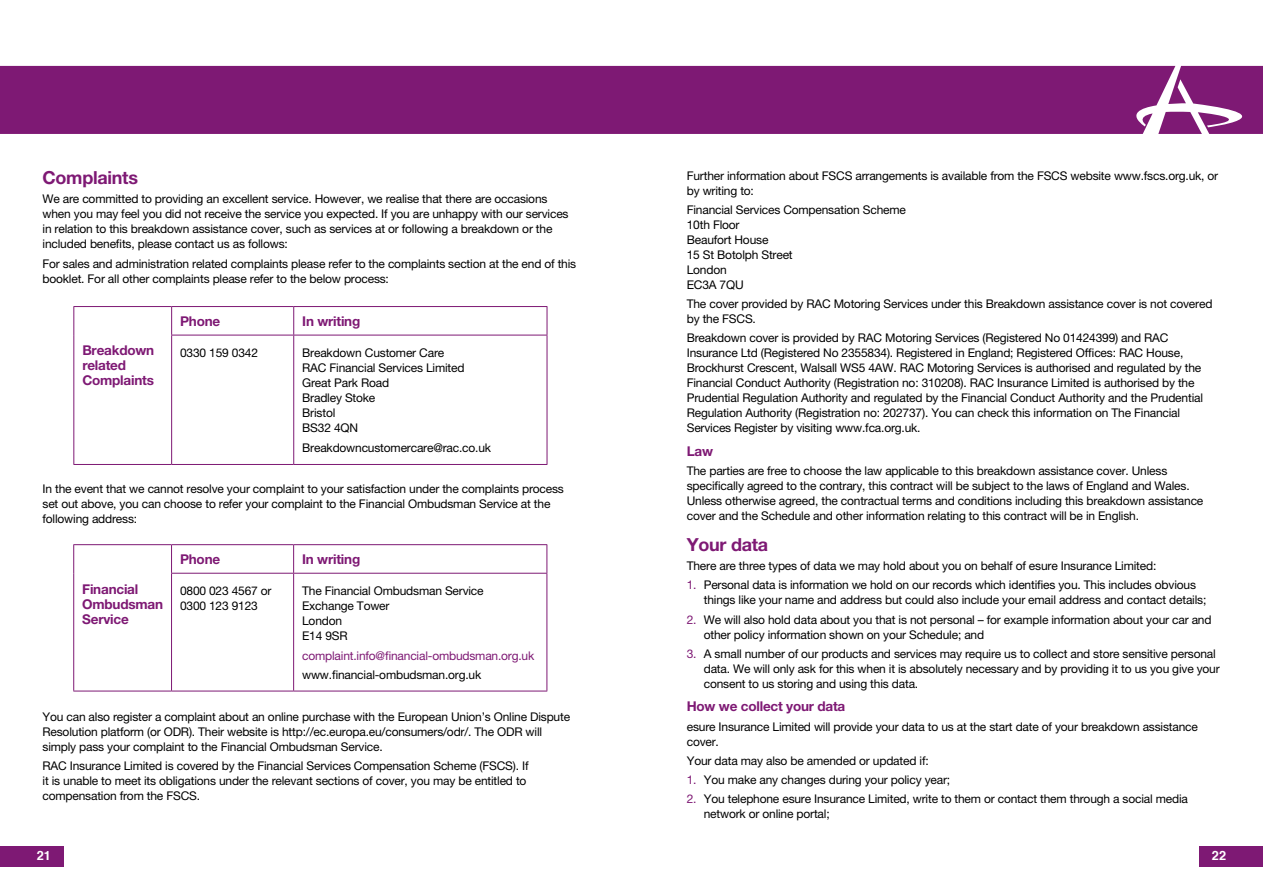
<style>
.page{position:relative;width:1263px;height:893px;background:#fff}
.page>*{position:absolute;margin:0;border:0;box-sizing:border-box;transform-origin:0 0}
.t1{font:700 18px "Helvetica Neue";letter-spacing:-.015em;color:#7e1974}
.t2{font:700 13.5px/15px "Helvetica Neue";letter-spacing:-.015em;color:#7e1974}
.t3{font:700 12.75px "Helvetica";color:#fff}
.t4{font:12px/15px "Helvetica Neue";letter-spacing:-.015em;color:#000}
.t5{font:12px "Helvetica Neue";letter-spacing:-.015em;color:#7e1974}
.s1{color:#7e1974}
</style>
<div class="page">
<div style="left:0;top:66px;width:1158px;height:68px;background:#7e1974"></div>
<svg style="left:1158px;top:66px;width:105px;height:68px"></svg>
<div style="left:1199px;top:846px;width:64px;height:20px;background:#7e1974"></div>
<div style="left:0;top:846px;width:64px;height:20px;background:#7e1974"></div>
<hr style="left:73px;top:306px;width:99px;height:1px;background:#7e1974">
<svg style="left:73px;top:307px;width:1px;height:28px"></svg>
<hr style="left:172px;top:306px;width:122px;height:1px;background:#7e1974">
<svg style="left:171px;top:307px;width:1px;height:28px"></svg>
<hr style="left:294px;top:306px;width:253px;height:1px;background:#7e1974">
<svg style="left:293px;top:307px;width:1px;height:28px"></svg>
<svg style="left:547px;top:307px;width:1px;height:28px"></svg>
<hr style="left:73px;top:335px;width:1px;height:129px;background:#7e1974">
<hr style="left:171px;top:335px;width:123px;height:1px;background:#7e1974">
<hr style="left:171px;top:335px;width:1px;height:129px;background:#7e1974">
<hr style="left:294px;top:335px;width:253px;height:1px;background:#7e1974">
<hr style="left:293px;top:335px;width:1px;height:129px;background:#7e1974">
<hr style="left:547px;top:335px;width:1px;height:129px;background:#7e1974">
<hr style="left:73px;top:464px;width:99px;height:1px;background:#7e1974">
<hr style="left:172px;top:464px;width:122px;height:1px;background:#7e1974">
<hr style="left:294px;top:464px;width:253px;height:1px;background:#7e1974">
<hr style="left:73px;top:544px;width:99px;height:1px;background:#7e1974">
<svg style="left:73px;top:545px;width:1px;height:28px"></svg>
<hr style="left:172px;top:544px;width:122px;height:1px;background:#7e1974">
<svg style="left:171px;top:545px;width:1px;height:28px"></svg>
<hr style="left:294px;top:544px;width:253px;height:1px;background:#7e1974">
<svg style="left:293px;top:545px;width:1px;height:28px"></svg>
<svg style="left:546px;top:545px;width:1px;height:28px"></svg>
<hr style="left:73px;top:573px;width:1px;height:118px;background:#7e1974">
<hr style="left:171px;top:573px;width:123px;height:1px;background:#7e1974">
<hr style="left:171px;top:574px;width:1px;height:117px;background:#7e1974">
<hr style="left:294px;top:573px;width:253px;height:1px;background:#7e1974">
<hr style="left:293px;top:574px;width:1px;height:117px;background:#7e1974">
<hr style="left:546px;top:574px;width:1px;height:117px;background:#7e1974">
<hr style="left:73px;top:691px;width:99px;height:1px;background:#7e1974">
<hr style="left:172px;top:691px;width:122px;height:1px;background:#7e1974">
<hr style="left:294px;top:691px;width:253px;height:1px;background:#7e1974">
<h1 class="t1" style="left:43px;top:167px;width:97px">Complaints</h1>
<p class="t4" style="left:43px;top:191px;width:528px">We are committed to providing an excellent service. However, we realise that there are occasions when you may feel you did not receive the service you expected. If you are unhappy with our services in relation to this breakdown assistance cover, such as services at or following a breakdown or the included benefits, please contact us as follows:</p>
<p class="t4" style="left:43px;top:256px;width:535px">For sales and administration related complaints please refer to the complaints section at the end of this booklet. For all other complaints please refer to the below process:</p>
<p class="t2" style="left:82px;top:343px;width:73px">Breakdown related<br>Complaints</p>
<p class="t2" style="left:180px;top:313px;width:42px">Phone</p>
<p class="t2" style="left:302px;top:313px;width:60px">In writing</p>
<p class="t4" style="left:180px;top:345px;width:79px">0330 159 0342</p>
<p class="t4" style="left:302px;top:345px;width:164px">Breakdown Customer Care<br>RAC Financial Services Limited<br>Great Park Road<br>Bradley Stoke<br>Bristol<br>BS32 4QN</p>
<p class="t4" style="left:302px;top:440px;width:190px">Breakdowncustomercare@rac.co.uk</p>
<p class="t4" style="left:43px;top:481px;width:523px">In the event that we cannot resolve your complaint to your satisfaction under the complaints process set out above, you can choose to refer your complaint to the Financial Ombudsman Service at the following address:</p>
<p class="t2" style="left:82px;top:581px;width:82px">Financial<br>Ombudsman<br>Service</p>
<p class="t2" style="left:180px;top:552px;width:42px">Phone</p>
<p class="t2" style="left:302px;top:552px;width:60px">In writing</p>
<p class="t4" style="left:180px;top:583px;width:93px">0800 023 4567 or<br>0300 123 9123</p>
<p class="t4" style="left:302px;top:583px;width:183px">The Financial Ombudsman Service<br>Exchange Tower<br>London<br>E14 9SR</p>
<p class="t5" style="left:302px;top:648px;width:234px">complaint.info@financial-ombudsman.org.uk</p>
<p class="t4" style="left:302px;top:667px;width:181px">www.financial-ombudsman.org.uk</p>
<p class="t4" style="left:43px;top:709px;width:529px">You can also register a complaint about an online purchase with the European Union’s Online Dispute<br>Resolution platform (or ODR). Their website is http://ec.europa.eu/consumers/odr/. The ODR will simply pass your complaint to the Financial Ombudsman Service.</p>
<p class="t4" style="left:43px;top:758px;width:488px">RAC Insurance Limited is covered by the Financial Services Compensation Scheme (FSCS). If it is unable to meet its obligations under the relevant sections of cover, you may be entitled to compensation from the FSCS.</p>
<p class="t4" style="left:687px;top:168px;width:533px">Further information about FSCS arrangements is available from the FSCS website www.fscs.org.uk, or by writing to:</p>
<p class="t4" style="left:687px;top:202px;width:221px">Financial Services Compensation Scheme<br>10th Floor<br>Beaufort House<br>15 St Botolph Street<br>London<br>EC3A 7QU</p>
<p class="t4" style="left:687px;top:296px;width:527px">The cover provided by RAC Motoring Services under this Breakdown assistance cover is not covered by the FSCS.</p>
<p class="t4" style="left:687px;top:330px;width:518px">Breakdown cover is provided by RAC Motoring Services (Registered No 01424399) and RAC Insurance Ltd (Registered No 2355834). Registered in England; Registered Offices: RAC House, Brockhurst Crescent, Walsall WS5 4AW. RAC Motoring Services is authorised and regulated by the Financial Conduct Authority (Registration no: 310208). RAC Insurance Limited is authorised by the Prudential Regulation Authority and regulated by the Financial Conduct Authority and the Prudential Regulation Authority (Registration no: 202737). You can check this information on The Financial Services Register by visiting www.fca.org.uk.</p>
<p class="t2" style="left:687px;top:443px;width:28px">Law</p>
<p class="t4" style="left:687px;top:463px;width:518px">The parties are free to choose the law applicable to this breakdown assistance cover. Unless specifically agreed to the contrary, this contract will be subject to the laws of England and Wales.<br>Unless otherwise agreed, the contractual terms and conditions including this breakdown assistance cover and the Schedule and other information relating to this contract will be in English.</p>
<h1 class="t1" style="left:687px;top:533px;width:83px">Your data</h1>
<p class="t4" style="left:687px;top:558px;width:471px">There are three types of data we may hold about you on behalf of esure Insurance Limited:</p>
<p class="t4" style="left:704px;top:577px;width:504px;text-indent:-17px"><span class="s1">1.</span> Personal data is information we hold on our records which identifies you. This includes obvious things like your name and address but could also include your email address and contact details;</p>
<p class="t4" style="left:704px;top:612px;width:509px;text-indent:-17px"><span class="s1">2.</span> We will also hold data about you that is not personal – for example information about your car and other policy information shown on your Schedule; and</p>
<p class="t4" style="left:704px;top:646px;width:517px;text-indent:-17px"><span class="s1">3.</span> A small number of our products and services may require us to collect and store sensitive personal data. We will only ask for this when it is absolutely necessary and by providing it to us you give your consent to us storing and using this data.</p>
<p class="t2" style="left:687px;top:699px;width:160px">How we collect your data</p>
<p class="t4" style="left:687px;top:719px;width:513px">esure Insurance Limited will provide your data to us at the start date of your breakdown assistance cover.</p>
<p class="t4" style="left:687px;top:753px;width:243px">Your data may also be amended or updated if:</p>
<p class="t4" style="left:687px;top:772px;width:265px"><span class="s1">1.</span> You make any changes during your policy year;</p>
<p class="t4" style="left:704px;top:791px;width:486px;text-indent:-17px"><span class="s1">2.</span> You telephone esure Insurance Limited, write to them or contact them through a social media network or online portal;</p>
<p class="t3" style="left:37px;top:845px;width:16px">21</p>
<p class="t3" style="left:1212px;top:845px;width:16px">22</p>
</div>
